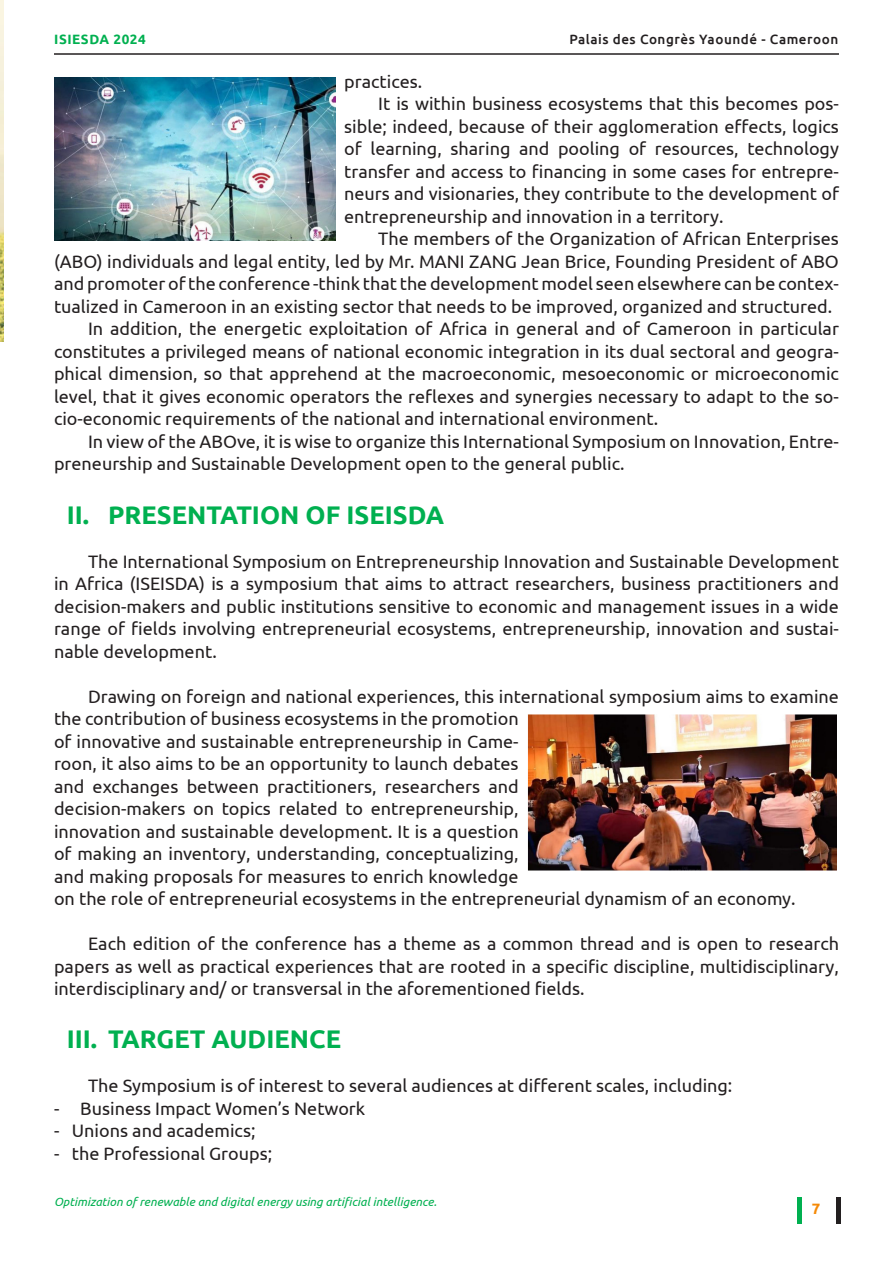
<style>
.page{position:relative;width:893px;height:1263px;background:#fff}
.page>*{position:absolute;margin:0;border:0;box-sizing:border-box;transform-origin:0 0}
.t1{font:700 25.5px "Ubuntu";color:#00b050}
.corps_texte_p{font:18px/22.5px "Ubuntu";color:#231f20;text-align:justify}
.t2{font:700 15px "Ubuntu";color:#f58a07}
.t3{font:500 13.5px "Ubuntu";letter-spacing:.04em;color:#231f20}
.t4{font:700 13.5px "Ubuntu";letter-spacing:.04em;color:#00b050}
.t5{font:italic 12px "Ubuntu";color:#00b050}
</style>
<div class="page">
<hr style="left:837px;top:1197px;width:4px;height:27px;background:#231f20">
<hr style="left:797px;top:1197px;width:4px;height:27px;background:#00b050">
<hr style="left:54px;top:53px;width:785px;height:2px;background:#231f20">
<img style="left:0;top:0;width:3px;height:342px">
<img style="left:527px;top:714px;width:310px;height:157px">
<img style="left:54px;top:77px;width:282px;height:163px">
<p class="t4" style="left:54px;top:32px;width:93px">ISIESDA 2024</p>
<p class="t3" style="left:569px;top:31px;width:270px">Palais des Congrès Yaoundé - Cameroon</p>
<p class="corps_texte_p" style="left:344px;top:69px;width:79px">practices.</p>
<p class="corps_texte_p" style="left:344px;top:92px;width:496px;text-indent:34px">It is within business ecosystems that this becomes pos&shy;sible; indeed, because of their agglomeration effects, logics of learning, sharing and pooling of resources, technology transfer and access to financing in some cases for entrepre&shy;neurs and visionaries, they contribute to the development of entrepreneurship and innovation in a territory.</p>
<p class="corps_texte_p" style="left:54px;top:227px;width:786px;text-indent:324px">The members of the Organization of African Enterprises (ABO) individuals and legal entity, led by Mr. MANI ZANG Jean Brice, Founding President of ABO and promoter of the conference -think that the development model seen elsewhere can be contex&shy;tualized in Cameroon in an existing sector that needs to be improved, organized and structured.</p>
<p class="corps_texte_p" style="left:54px;top:317px;width:786px;text-indent:34px">In addition, the energetic exploitation of Africa in general and of Cameroon in particular constitutes a privileged means of national economic integration in its dual sectoral and geogra&shy;phical dimension, so that apprehend at the macroeconomic, mesoeconomic or microeconomic level, that it gives economic operators the reflexes and synergies necessary to adapt to the so&shy;cio-economic requirements of the national and international environment.</p>
<p class="corps_texte_p" style="left:54px;top:429px;width:786px;text-indent:34px">In view of the ABOve, it is wise to organize this International Symposium on Innovation, Entre&shy;preneurship and Sustainable Development open to the general public.</p>
<p class="t1" style="left:67px;top:499px;width:379px">II. PRESENTATION OF ISEISDA</p>
<p class="corps_texte_p" style="left:54px;top:550px;width:786px;text-indent:34px">The International Symposium on Entrepreneurship Innovation and Sustainable Development in Africa (ISEISDA) is a symposium that aims to attract researchers, business practitioners and decision-makers and public institutions sensitive to economic and management issues in a wide range of fields involving entrepreneurial ecosystems, entrepreneurship, innovation and sustai&shy;nable development.</p>
<p class="corps_texte_p" style="left:54px;top:685px;width:786px;text-align:left;text-indent:34px">Drawing on foreign and national experiences, this international symposium aims to examine the contribution of business ecosystems in the promotion<br>of innovative and sustainable entrepreneurship in Came-<br>roon, it also aims to be an opportunity to launch debates<br>and exchanges between practitioners, researchers and<br>decision-makers on topics related to entrepreneurship,<br>innovation and sustainable development. It is a question<br>of making an inventory, understanding, conceptualizing,<br>and making proposals for measures to enrich knowledge<br>on the role of entrepreneurial ecosystems in the entrepreneurial dynamism of an economy.</p>
<p class="corps_texte_p" style="left:54px;top:932px;width:786px;text-indent:34px">Each edition of the conference has a theme as a common thread and is open to research papers as well as practical experiences that are rooted in a specific discipline, multidisciplinary, interdisciplinary and/ or transversal in the aforementioned fields.</p>
<p class="t1" style="left:67px;top:1023px;width:276px">III. TARGET AUDIENCE</p>
<p class="corps_texte_p" style="left:88px;top:1074px;width:646px">The Symposium is of interest to several audiences at different scales, including:</p>
<p class="corps_texte_p" style="left:54px;top:1096px;width:313px">- Business Impact Women’s Network</p>
<p class="corps_texte_p" style="left:54px;top:1119px;width:203px">- Unions and academics;</p>
<p class="corps_texte_p" style="left:54px;top:1141px;width:220px">- the Professional Groups;</p>
<p class="t5" style="left:54px;top:1195px;width:384px">Optimization of renewable and digital energy using artificial intelligence.</p>
<p class="t2" style="left:812px;top:1200px;width:10px">7</p>
</div>
